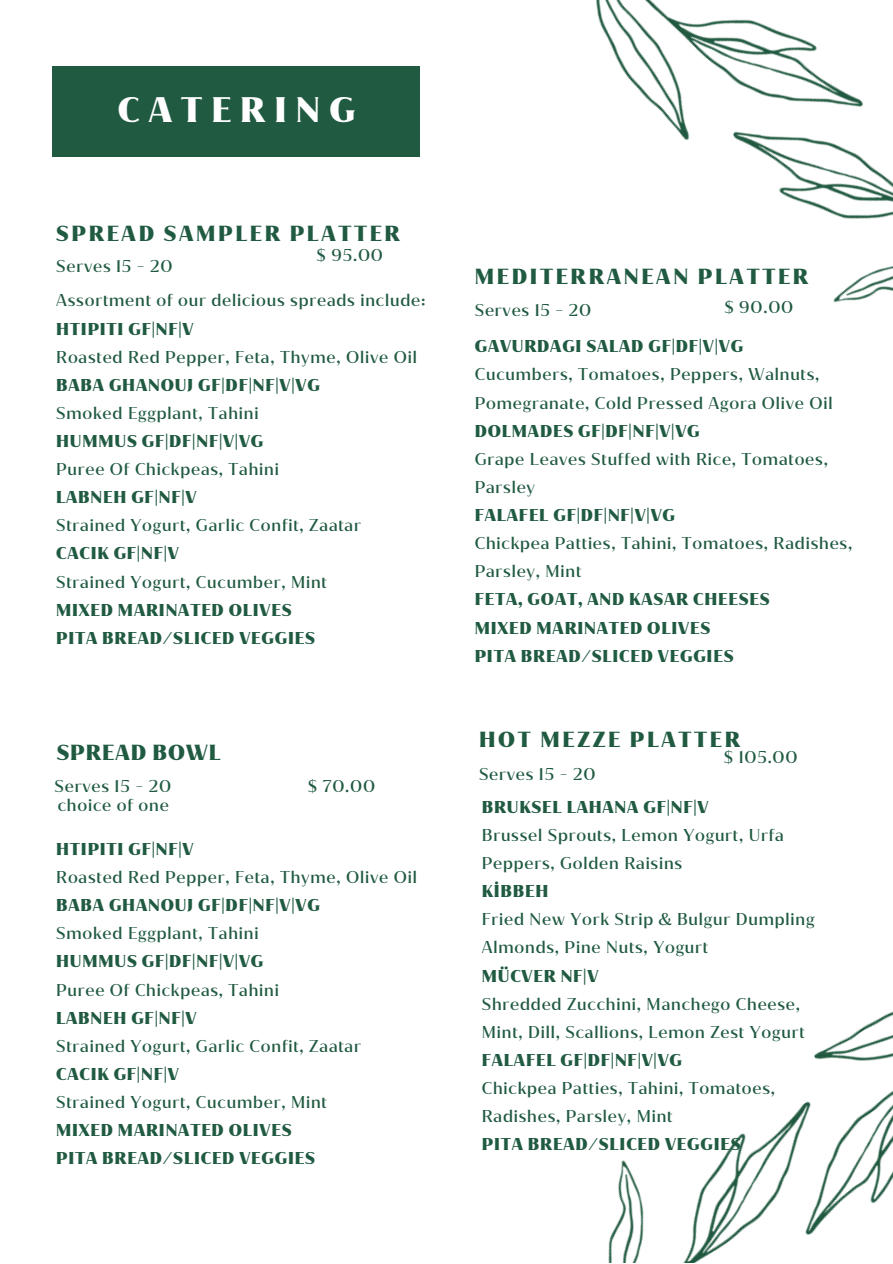
<style>
.page{position:relative;width:893px;height:1264px;background:#fff}
.page>*{position:absolute;margin:0;border:0;box-sizing:border-box;transform-origin:0 0}
.t1{font:900 34.05px "Jazmin";letter-spacing:.27em;color:#fff}
.t2{font:900 21px "Jazmin";letter-spacing:.13em;color:#205a41}
.t3{font:900 21px "Jazmin";letter-spacing:.05em;color:#205a41}
.t4{font:500 16.5px/28px "Jazmin";letter-spacing:.05em;color:#205a41}
.t5{font:900 16.5px "Jazmin";letter-spacing:.05em;color:#205a41}
</style>
<div class="page">
<div style="left:52px;top:66px;width:367px;height:91px;background:#205a41"></div>
<img style="left:596px;top:0;width:296px;height:303px">
<img style="left:608px;top:1012px;width:284px;height:250px">
<p class="t1" style="left:118px;top:87px;width:239px">CATERING</p>
<p class="t2" style="left:56px;top:219px;width:345px">SPREAD SAMPLER PLATTER</p>
<p class="t4" style="left:56px;top:253px;width:118px">Serves 15 - 20</p>
<p class="t4" style="left:316px;top:241px;width:68px">$ 95.00</p>
<p class="t4" style="left:56px;top:287px;width:371px">Assortment of our delicious spreads include:</p>
<p class="t5" style="left:56px;top:318px;width:139px">HTIPITI GF|NF|V</p>
<p class="t4" style="left:56px;top:343px;width:362px">Roasted Red Pepper, Feta, Thyme, Olive Oil</p>
<p class="t5" style="left:56px;top:374px;width:265px">BABA GHANOUJ GF|DF|NF|V|VG</p>
<p class="t4" style="left:56px;top:399px;width:204px">Smoked Eggplant, Tahini</p>
<p class="t5" style="left:56px;top:430px;width:209px">HUMMUS GF|DF|NF|V|VG</p>
<p class="t4" style="left:56px;top:455px;width:224px">Puree Of Chickpeas, Tahini</p>
<p class="t5" style="left:56px;top:487px;width:142px">LABNEH GF|NF|V</p>
<p class="t4" style="left:56px;top:512px;width:306px">Strained Yogurt, Garlic Confit, Zaatar</p>
<p class="t5" style="left:56px;top:543px;width:124px">CACIK GF|NF|V</p>
<p class="t4" style="left:56px;top:568px;width:272px">Strained Yogurt, Cucumber, Mint</p>
<p class="t5" style="left:56px;top:599px;width:237px">MIXED MARINATED OLIVES</p>
<p class="t5" style="left:56px;top:627px;width:260px">PITA BREAD/SLICED VEGGIES</p>
<p class="t3" style="left:57px;top:739px;width:165px">SPREAD BOWL</p>
<p class="t4" style="left:58px;top:791px;width:112px">choice of one</p>
<p class="t4" style="left:55px;top:772px;width:118px">Serves 15 - 20</p>
<p class="t4" style="left:308px;top:772px;width:69px">$ 70.00</p>
<p class="t5" style="left:56px;top:838px;width:139px">HTIPITI GF|NF|V</p>
<p class="t4" style="left:56px;top:863px;width:362px">Roasted Red Pepper, Feta, Thyme, Olive Oil</p>
<p class="t5" style="left:56px;top:894px;width:265px">BABA GHANOUJ GF|DF|NF|V|VG</p>
<p class="t4" style="left:56px;top:919px;width:204px">Smoked Eggplant, Tahini</p>
<p class="t5" style="left:56px;top:950px;width:209px">HUMMUS GF|DF|NF|V|VG</p>
<p class="t4" style="left:56px;top:976px;width:224px">Puree Of Chickpeas, Tahini</p>
<p class="t5" style="left:56px;top:1007px;width:142px">LABNEH GF|NF|V</p>
<p class="t4" style="left:56px;top:1032px;width:306px">Strained Yogurt, Garlic Confit, Zaatar</p>
<p class="t5" style="left:56px;top:1063px;width:124px">CACIK GF|NF|V</p>
<p class="t4" style="left:56px;top:1088px;width:272px">Strained Yogurt, Cucumber, Mint</p>
<p class="t5" style="left:56px;top:1119px;width:237px">MIXED MARINATED OLIVES</p>
<p class="t5" style="left:56px;top:1147px;width:260px">PITA BREAD/SLICED VEGGIES</p>
<p class="t2" style="left:474px;top:262px;width:335px">MEDITERRANEAN PLATTER</p>
<p class="t4" style="left:474px;top:296px;width:118px">Serves 15 - 20</p>
<p class="t4" style="left:724px;top:294px;width:70px">$ 90.00</p>
<p class="t5" style="left:474px;top:336px;width:270px">GAVURDAGI SALAD GF|DF|V|VG</p>
<p class="t4" style="left:474px;top:361px;width:359px">Cucumbers, Tomatoes, Peppers, Walnuts,<br>Pomegranate, Cold Pressed Agora Olive Oil</p>
<p class="t5" style="left:474px;top:420px;width:226px">DOLMADES GF|DF|NF|V|VG</p>
<p class="t4" style="left:474px;top:445px;width:354px">Grape Leaves Stuffed with Rice, Tomatoes,<br>Parsley</p>
<p class="t5" style="left:474px;top:504px;width:202px">FALAFEL GF|DF|NF|V|VG</p>
<p class="t4" style="left:474px;top:529px;width:379px">Chickpea Patties, Tahini, Tomatoes, Radishes,<br>Parsley, Mint</p>
<p class="t5" style="left:474px;top:589px;width:296px">FETA, GOAT, AND KASAR CHEESES</p>
<p class="t5" style="left:474px;top:617px;width:237px">MIXED MARINATED OLIVES</p>
<p class="t5" style="left:474px;top:645px;width:260px">PITA BREAD/SLICED VEGGIES</p>
<p class="t2" style="left:479px;top:726px;width:262px">HOT MEZZE PLATTER</p>
<p class="t4" style="left:479px;top:760px;width:118px">Serves 15 - 20</p>
<p class="t4" style="left:723px;top:743px;width:75px">$ 105.00</p>
<p class="t5" style="left:481px;top:796px;width:228px">BRUKSEL LAHANA GF|NF|V</p>
<p class="t4" style="left:481px;top:821px;width:303px">Brussel Sprouts, Lemon Yogurt, Urfa<br>Peppers, Golden Raisins</p>
<p class="t5" style="left:481px;top:880px;width:68px">KİBBEH</p>
<p class="t4" style="left:481px;top:905px;width:334px">Fried New York Strip &amp; Bulgur Dumpling<br>Almonds, Pine Nuts, Yogurt</p>
<p class="t5" style="left:481px;top:965px;width:118px">MÜCVER NF|V</p>
<p class="t4" style="left:481px;top:990px;width:324px">Shredded Zucchini, Manchego Cheese,<br>Mint, Dill, Scallions, Lemon Zest Yogurt</p>
<p class="t5" style="left:481px;top:1049px;width:202px">FALAFEL GF|DF|NF|V|VG</p>
<p class="t4" style="left:481px;top:1074px;width:295px">Chickpea Patties, Tahini, Tomatoes,<br>Radishes, Parsley, Mint</p>
<p class="t5" style="left:481px;top:1133px;width:260px">PITA BREAD/SLICED VEGGIES</p>
</div>
